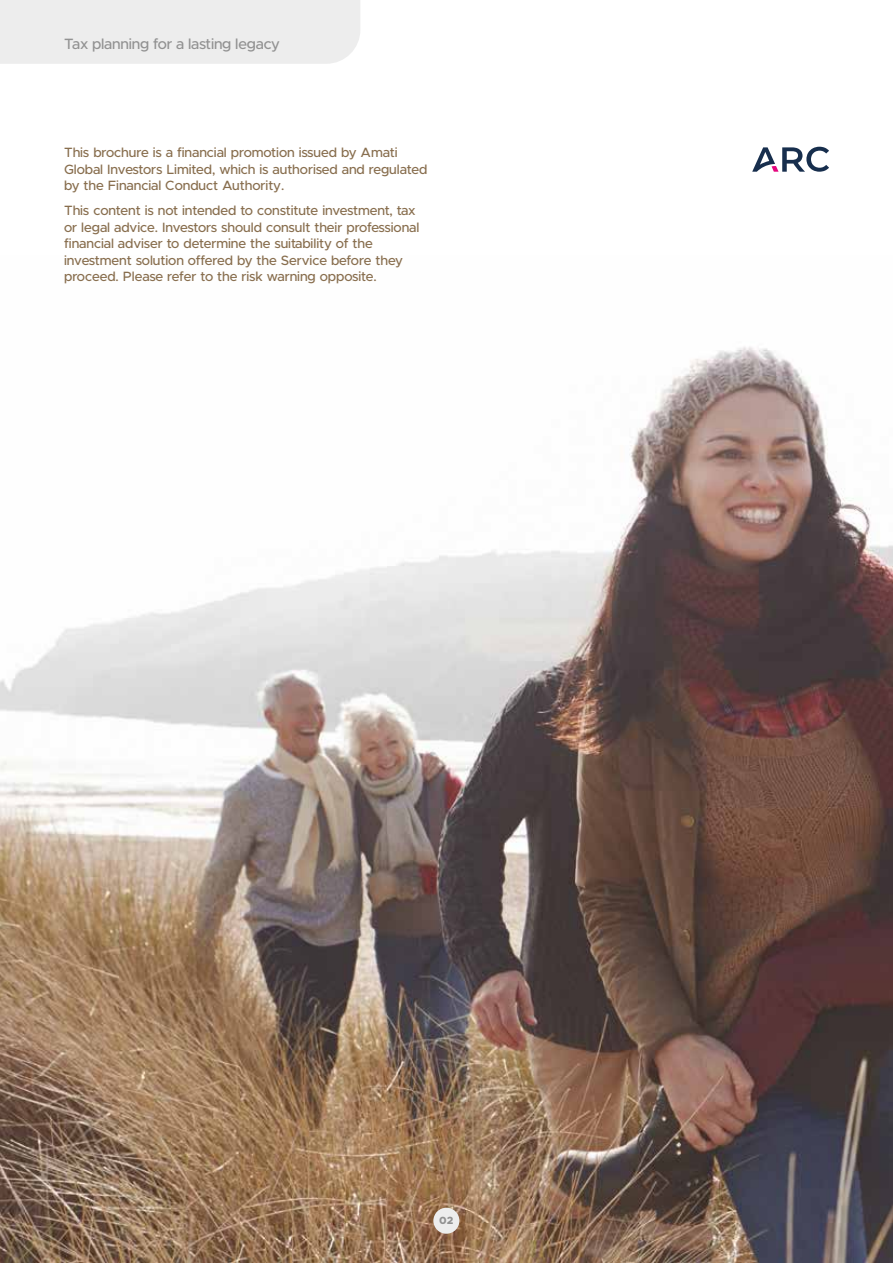
<style>
.page{position:relative;width:893px;height:1263px;background:#fff}
.page>*{position:absolute;margin:0;border:0;box-sizing:border-box;transform-origin:0 0}
.t1{font:500 15px "Metropolis";letter-spacing:-.01em;color:#929292}
.t2{font:500 13.5px/16.5px "Metropolis";letter-spacing:-.005em;color:#886e4e}
.t3{font:800 10.5px "Metropolis";color:#929292}
</style>
<div class="page">
<img style="left:0;top:347px;width:893px;height:916px">
<div style="left:0;top:0;width:360px;height:64px;background:#ededed"></div>
<div style="left:433px;top:1208px;width:26px;height:26px;background:#ededed;border-radius:50%"></div>
<svg style="left:752px;top:147px;width:77px;height:25px"></svg>
<p class="t1" style="left:64px;top:35px;width:217px">Tax planning for a lasting legacy</p>
<p class="t2" style="left:64px;top:145px;width:365px">This brochure is a financial promotion issued by Amati<br>Global Investors Limited, which is authorised and regulated by the Financial Conduct Authority.</p>
<p class="t2" style="left:64px;top:203px;width:357px">This content is not intended to constitute investment, tax or legal advice. Investors should consult their professional financial adviser to determine the suitability of the investment solution offered by the Service before they proceed. Please refer to the risk warning opposite.</p>
<p class="t3" style="left:439px;top:1214px;width:16px">02</p>
</div>
